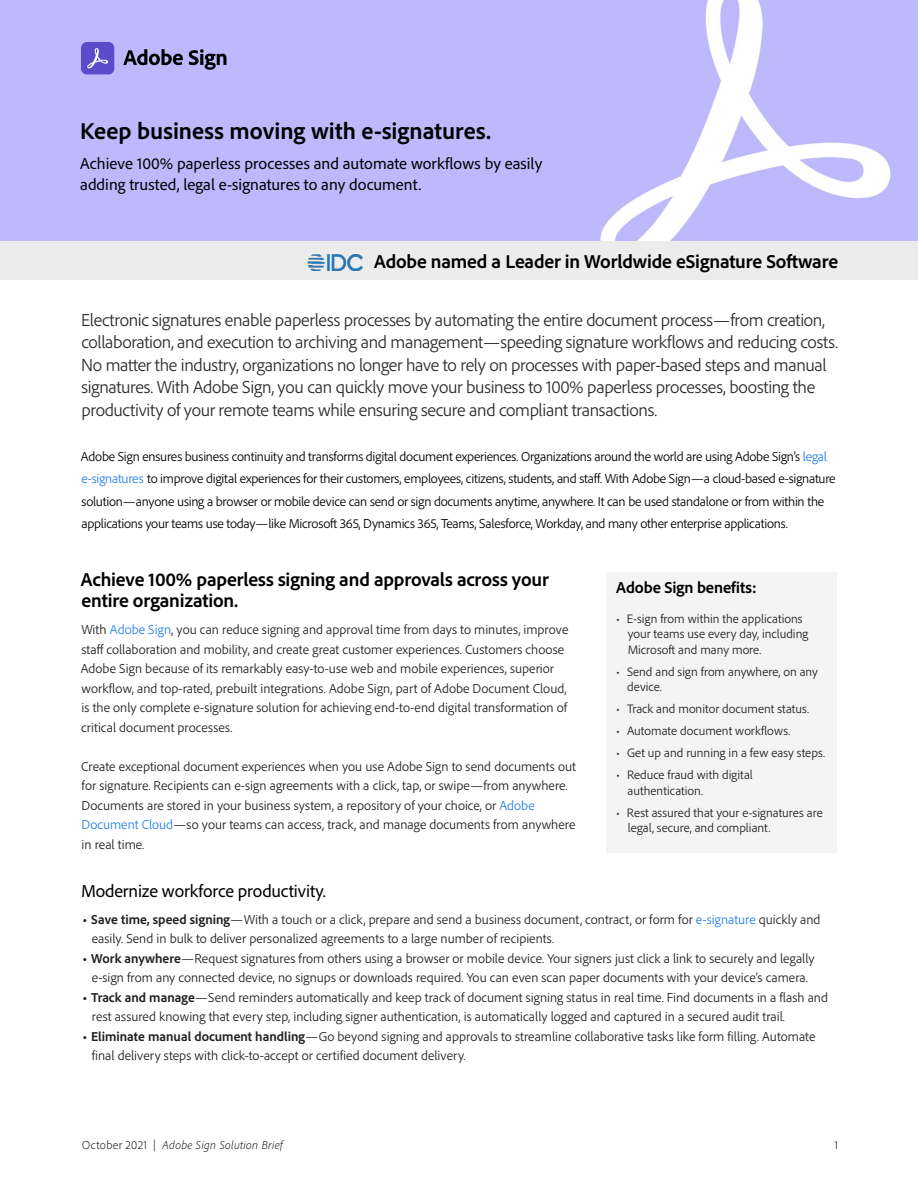
<style>
.page{position:relative;width:918px;height:1188px;background:#fff}
.page>*{position:absolute;margin:0;border:0;box-sizing:border-box;transform-origin:0 0}
.t1{font:700 24px "Adobe Clean";color:#000101}
.t2{font:700 19.5px/21px "Adobe Clean";letter-spacing:-.01em;color:#000101}
.t3{font:300 18px/22.5px "Adobe Clean";letter-spacing:-.02em;color:#2c2c2c}
.t4{font:18px "Adobe Clean";letter-spacing:-.005em;color:#000}
.t5{font:16.5px/21px "Adobe Clean";color:#000101}
.t6{font:700 16.5px "Adobe Clean";letter-spacing:-.01em;color:#000}
.t7{font:300 13.5px/19.5px "Adobe Clean";color:#221f20}
.t8{font:300 13.5px/22.5px "Adobe Clean";letter-spacing:-.02em;color:#000}
.t9{font:300 12.75px/15.3px "Adobe Clean";color:#221f20}
.t10{font:italic 300 12px "Adobe Clean";letter-spacing:.03em;color:#000}
.t11{font:300 12px "Adobe Clean";color:#000}
.s1{color:#2680eb}
.s2{font-weight:700}
.s3{font-style:normal}
</style>
<div class="page">
<img style="left:0;top:0;width:918px;height:242px">
<svg style="left:123px;top:49px;width:60px;height:16px"></svg>
<svg style="left:189px;top:49px;width:37px;height:21px"></svg>
<div style="left:81px;top:42px;width:33px;height:32px;background:#594dcc;border-radius:6px"></div>
<svg style="left:87px;top:48px;width:21px;height:20px"></svg>
<div style="left:0;top:242px;width:918px;height:38px;background:#ececec"></div>
<div style="left:606px;top:572px;width:230px;height:280px;background:#f4f4f4"></div>
<img style="left:308px;top:254px;width:55px;height:17px">
<h1 class="t1" style="left:80px;top:115px;width:412px">Keep business moving with e-signatures.</h1>
<p class="t5" style="left:80px;top:152px;width:464px">Achieve 100% paperless processes and automate workflows by easily adding trusted, legal e-signatures to any document.</p>
<h2 class="t2" style="left:374px;top:251px;width:466px">Adobe named a Leader in Worldwide eSignature Software</h2>
<p class="t3" style="left:81px;top:308px;width:758px">Electronic signatures enable paperless processes by automating the entire document process—from creation, collaboration, and execution to archiving and management—speeding signature workflows and reducing costs.<br>No matter the industry, organizations no longer have to rely on processes with paper-based steps and manual signatures. With Adobe Sign, you can quickly move your business to 100% paperless processes, boosting the productivity of your remote teams while ensuring secure and compliant transactions.</p>
<p class="t8" style="left:81px;top:445px;width:756px">Adobe Sign ensures business continuity and transforms digital document experiences. Organizations around the world are using Adobe Sign’s <span class="s1">legal e-signatures</span> to improve digital experiences for their customers, employees, citizens, students, and staff. With Adobe Sign—a cloud-based e-signature solution—anyone using a browser or mobile device can send or sign documents anytime, anywhere. It can be used standalone or from within the applications your teams use today—like Microsoft 365, Dynamics 365, Teams, Salesforce, Workday, and many other enterprise applications.</p>
<h2 class="t2" style="left:81px;top:569px;width:470px">Achieve 100% paperless signing and approvals across your entire organization.</h2>
<p class="t7" style="left:81px;top:620px;width:489px">With <span class="s1">Adobe Sign</span>, you can reduce signing and approval time from days to minutes, improve staff collaboration and mobility, and create great customer experiences. Customers choose Adobe Sign because of its remarkably easy-to-use web and mobile experiences, superior workflow, and top-rated, prebuilt integrations. Adobe Sign, part of Adobe Document Cloud, is the only complete e-signature solution for achieving end-to-end digital transformation of critical document processes.</p>
<p class="t7" style="left:81px;top:756px;width:496px">Create exceptional document experiences when you use Adobe Sign to send documents out for signature. Recipients can e-sign agreements with a click, tap, or swipe—from anywhere.<br>Documents are stored in your business system, a repository of your choice, or <span class="s1">Adobe Document Cloud</span>—so your teams can access, track, and manage documents from anywhere in real time.</p>
<p class="t6" style="left:616px;top:577px;width:142px">Adobe Sign benefits:</p>
<p class="t9" style="left:628px;top:611px;width:182px;text-indent:-12px">• E-sign from within the applications your teams use every day, including<br>Microsoft and many more.</p>
<p class="t9" style="left:627px;top:663px;width:192px;text-indent:-11px">• Send and sign from anywhere, on any device.</p>
<p class="t9" style="left:616px;top:701px;width:195px">• Track and monitor document status.</p>
<p class="t9" style="left:616px;top:723px;width:176px">• Automate document workflows.</p>
<p class="t9" style="left:616px;top:745px;width:211px">• Get up and running in a few easy steps.</p>
<p class="t9" style="left:628px;top:767px;width:127px;text-indent:-11px">• Reduce fraud with digital authentication.</p>
<p class="t9" style="left:628px;top:804px;width:196px;text-indent:-12px">• Rest assured that your e-signatures are legal, secure, and compliant.</p>
<h3 class="t4" style="left:81px;top:879px;width:246px">Modernize workforce productivity.</h3>
<p class="t7" style="left:92px;top:909px;width:730px;text-indent:-9px"><span class="s2">• Save time, speed signing</span>—With a touch or a click, prepare and send a business document, contract, or form for <span class="s1">e-signature</span> quickly and easily. Send in bulk to deliver personalized agreements to a large number of recipients.</p>
<p class="t7" style="left:82px;top:948px;width:734px;text-align:center"><span class="s2">• Work anywhere</span>—Request signatures from others using a browser or mobile device. Your signers just click a link to securely and legally e-sign from any connected device, no signups or downloads required. You can even scan paper documents with your device’s camera.</p>
<p class="t7" style="left:92px;top:987px;width:738px;text-indent:-10px"><span class="s2">• Track and manage</span>—Send reminders automatically and keep track of document signing status in real time. Find documents in a flash and rest assured knowing that every step, including signer authentication, is automatically logged and captured in a secured audit trail.</p>
<p class="t7" style="left:92px;top:1026px;width:725px;text-indent:-9px"><span class="s2">• Eliminate manual document handling</span>—Go beyond signing and approvals to streamline collaborative tasks like form filling. Automate final delivery steps with click-to-accept or certified document delivery.</p>
<p class="t10" style="left:82px;top:1138px;width:202px"><span class="s3">October 2021 |</span> Adobe Sign Solution Brief</p>
<p class="t11" style="left:835px;top:1137px;width:5px">1</p>
</div>
